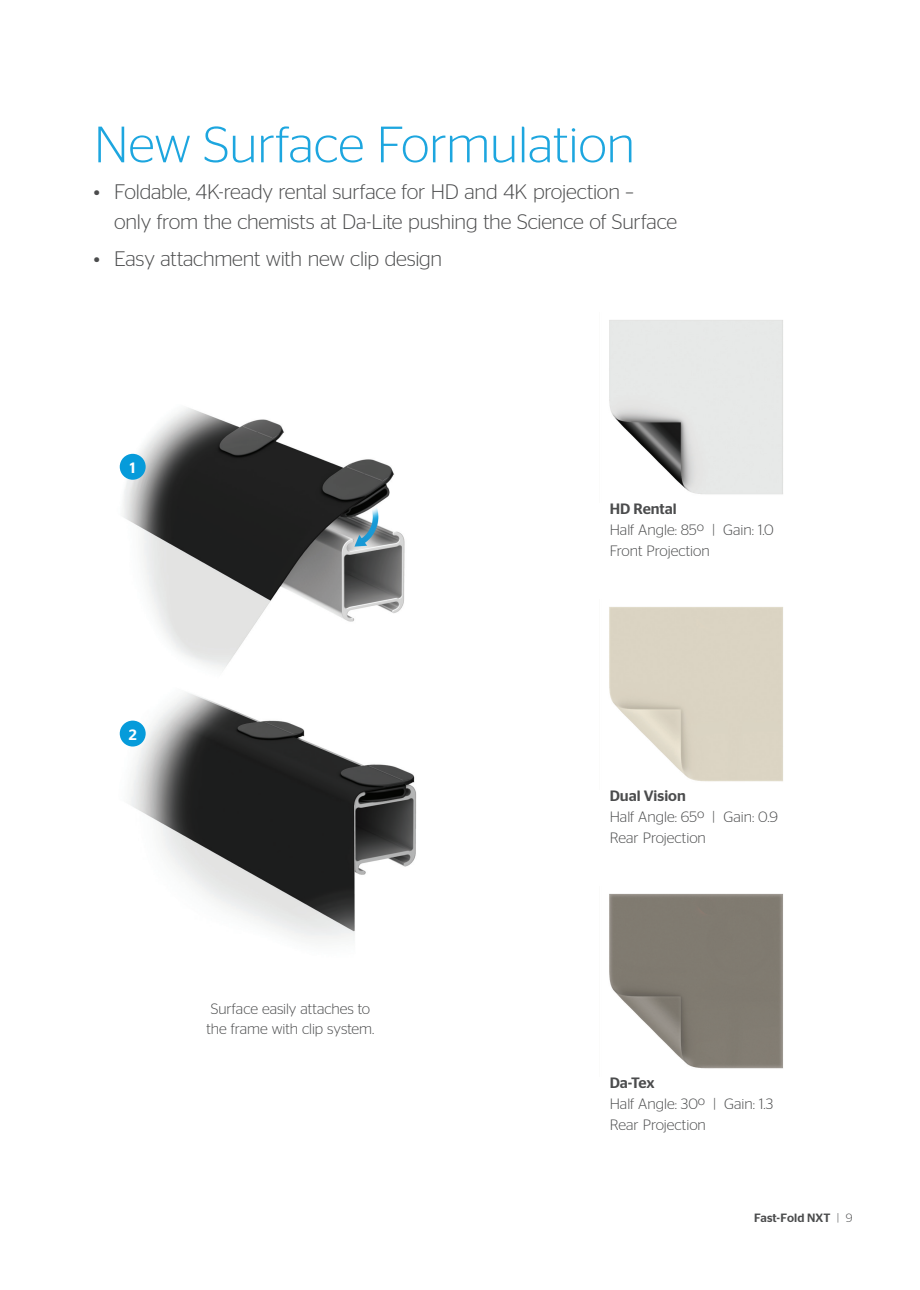
<style>
.page{position:relative;width:920px;height:1290px;background:#fff}
.page>*{position:absolute;margin:0;border:0;box-sizing:border-box;transform-origin:0 0}
.t1{font:300 51px "Stag Sans";color:#1da6df}
.t2{font:300 21px/30px "Stag Sans";letter-spacing:-.01em;color:#4b4c4d}
.t3{font:300 15px/21px "Stag Sans";color:#4b4c4d}
.t4{font:500 15px "Stag Sans";color:#4b4c4d}
.t5{font:500 15px "Stag Sans";color:#fff}
.t6{font:500 12px "Stag Sans";letter-spacing:.005em;color:#4b4c4d}
.s1{font-weight:300}
</style>
<div class="page">
<img style="left:609px;top:320px;width:174px;height:175px">
<img style="left:609px;top:607px;width:174px;height:175px">
<img style="left:609px;top:893px;width:174px;height:176px">
<img style="left:119px;top:408px;width:286px;height:212px">
<img style="left:119px;top:620px;width:298px;height:321px">
<div style="left:120px;top:454px;width:26px;height:26px;background:#069bda;border-radius:50%"></div>
<div style="left:120px;top:721px;width:26px;height:25px;background:#069bda;border-radius:50%"></div>
<h1 class="t1" style="left:94px;top:117px;width:542px">New Surface Formulation</h1>
<h2 class="t2" style="left:114px;top:176px;width:564px;text-indent:-20px">• Foldable, 4K-ready rental surface for HD and 4K projection –<br>only from the chemists at Da-Lite pushing the Science of Surface</h2>
<h2 class="t2" style="left:94px;top:243px;width:350px">• Easy attachment with new clip design</h2>
<p class="t5" style="left:130px;top:459px;width:7px">1</p>
<p class="t5" style="left:129px;top:726px;width:10px">2</p>
<p class="t3" style="left:207px;top:999px;width:169px;line-height:19.5px">Surface easily attaches to the frame with clip system.</p>
<p class="t4" style="left:610px;top:500px;width:69px">HD Rental</p>
<p class="t3" style="left:610px;top:519px;width:166px">Half Angle: 85º | Gain: 1.0<br>Front Projection</p>
<p class="t4" style="left:610px;top:787px;width:78px">Dual Vision</p>
<p class="t3" style="left:610px;top:806px;width:170px">Half Angle: 65º | Gain: 0.9<br>Rear Projection</p>
<p class="t4" style="left:610px;top:1074px;width:46px">Da-Tex</p>
<p class="t3" style="left:610px;top:1092px;width:165px">Half Angle: 30º | Gain: 1.3<br>Rear Projection</p>
<p class="t6" style="left:754px;top:1211px;width:100px">Fast-Fold NXT <span class="s1">| 9</span></p>
</div>
